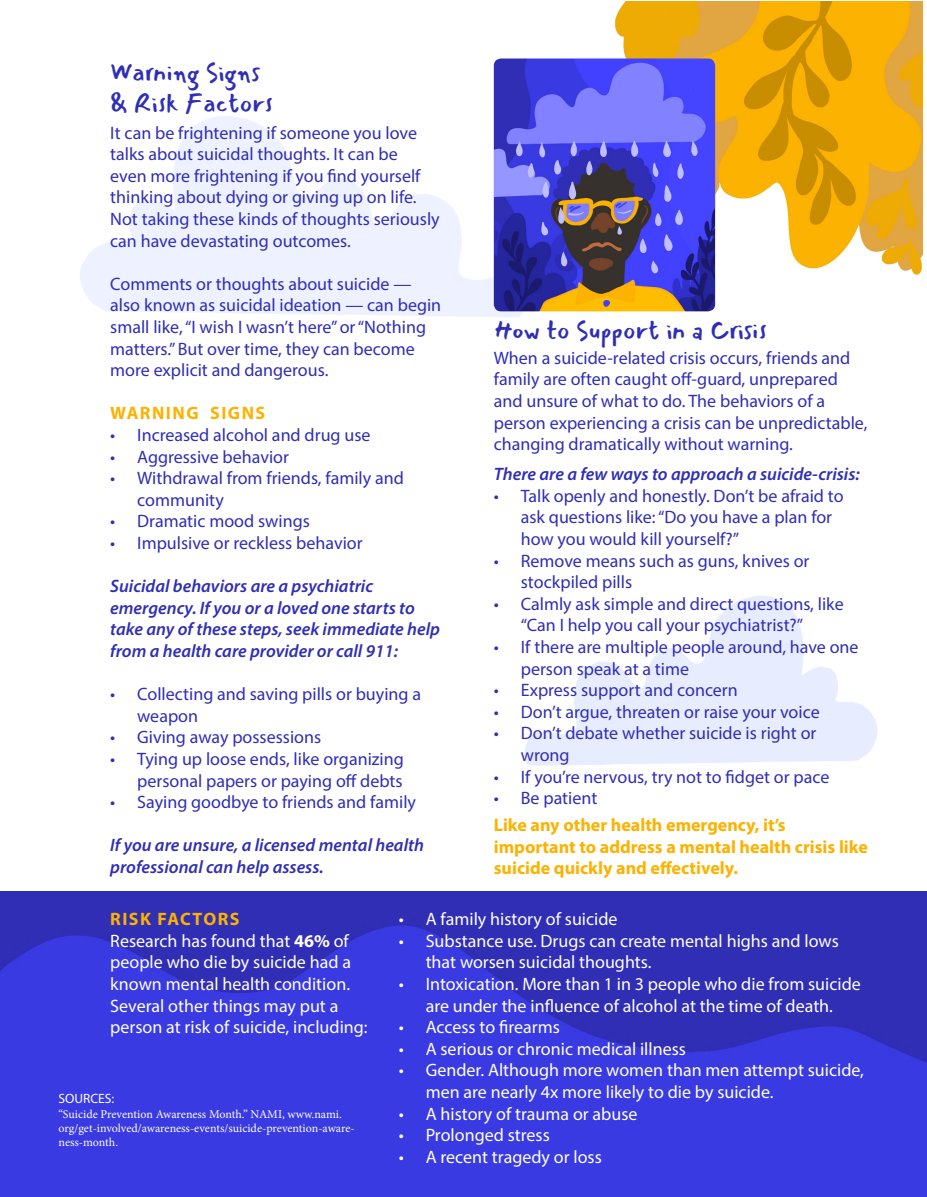
<style>
.page{position:relative;width:927px;height:1197px;background:#fff}
.page>*{position:absolute;margin:0;border:0;box-sizing:border-box;transform-origin:0 0}
.t1{font:25.5px "Mansalva";color:#302eb5}
.t2{font:18px/21.6px "Myriad Pro";color:#302eb5}
.t3{font:18px/21.6px "Myriad Pro";color:#fff}
.t4{font:italic 600 18px/21.6px "Myriad Pro";color:#302eb5}
.t5{font:700 18px/21.6px "Myriad Pro";color:#fcb201}
.t6{font:700 18px "Myriad Pro";letter-spacing:.08em;color:#fcb201}
.t7{font:13.5px "Myriad Pro";color:#fff}
.t8{font:12px/14.4px "Minion Pro";letter-spacing:-.005em;color:#fff}
.s1{font-weight:700}
</style>
<div class="page">
<img style="left:493px;top:1px;width:429px;height:311px">
<img style="left:0;top:892px;width:927px;height:305px">
<svg style="left:80px;top:116px;width:445px;height:201px;fill:#eef1ff"></svg>
<svg style="left:524px;top:595px;width:354px;height:171px;fill:#e8ecff"></svg>
<img style="left:494px;top:58px;width:221px;height:253px">
<p class="t1" style="left:110px;top:53px;width:151px">Warning Signs</p>
<p class="t1" style="left:110px;top:83px;width:165px">&amp; Risk Factors</p>
<p class="t2" style="left:110px;top:121px;width:331px">It can be frightening if someone you love talks about suicidal thoughts. It can be<br>even more frightening if you find yourself thinking about dying or giving up on life.<br>Not taking these kinds of thoughts seriously can have devastating outcomes.</p>
<p class="t2" style="left:110px;top:273px;width:332px">Comments or thoughts about suicide — also known as suicidal ideation — can begin small like, “I wish I wasn’t here” or “Nothing matters.” But over time, they can become more explicit and dangerous.</p>
<p class="t6" style="left:110px;top:402px;width:156px">WARNING SIGNS</p>
<p class="t2" style="left:110px;top:424px;width:262px">• Increased alcohol and drug use</p>
<p class="t2" style="left:110px;top:445px;width:180px">• Aggressive behavior</p>
<p class="t2" style="left:137px;top:467px;width:268px;text-indent:-27px">• Withdrawal from friends, family and community</p>
<p class="t2" style="left:110px;top:510px;width:201px">• Dramatic mood swings</p>
<p class="t2" style="left:110px;top:532px;width:254px">• Impulsive or reckless behavior</p>
<p class="t4" style="left:110px;top:575px;width:331px">Suicidal behaviors are a psychiatric emergency. If you or a loved one starts to take any of these steps, seek immediate help from a health care provider or call 911:</p>
<p class="t2" style="left:137px;top:683px;width:285px;text-indent:-27px">• Collecting and saving pills or buying a weapon</p>
<p class="t2" style="left:110px;top:726px;width:212px">• Giving away possessions</p>
<p class="t2" style="left:110px;top:748px;width:295px;text-align:right">• Tying up loose ends, like organizing personal papers or paying off debts</p>
<p class="t2" style="left:110px;top:791px;width:307px">• Saying goodbye to friends and family</p>
<p class="t4" style="left:110px;top:834px;width:315px">If you are unsure, a licensed mental health professional can help assess.</p>
<p class="t1" style="left:494px;top:311px;width:275px">How to Support in a Crisis</p>
<p class="t2" style="left:494px;top:347px;width:375px">When a suicide-related crisis occurs, friends and family are often caught off-guard, unprepared and unsure of what to do. The behaviors of a person experiencing a crisis can be unpredictable, changing dramatically without warning.</p>
<p class="t4" style="left:494px;top:463px;width:368px">There are a few ways to approach a suicide-crisis:</p>
<p class="t2" style="left:521px;top:485px;width:324px;text-indent:-27px">• Talk openly and honestly. Don’t be afraid to ask questions like: “Do you have a plan for how you would kill yourself?”</p>
<p class="t2" style="left:521px;top:549px;width:290px;text-indent:-27px">• Remove means such as guns, knives or stockpiled pills</p>
<p class="t2" style="left:521px;top:593px;width:324px;text-indent:-27px">• Calmly ask simple and direct questions, like “Can I help you call your psychiatrist?”</p>
<p class="t2" style="left:521px;top:636px;width:339px;text-indent:-27px">• If there are multiple people around, have one person speak at a time</p>
<p class="t2" style="left:494px;top:679px;width:246px">• Express support and concern</p>
<p class="t2" style="left:494px;top:701px;width:327px">• Don’t argue, threaten or raise your voice</p>
<p class="t2" style="left:521px;top:722px;width:297px;text-indent:-27px">• Don’t debate whether suicide is right or wrong</p>
<p class="t2" style="left:494px;top:765px;width:337px">• If you’re nervous, try not to fidget or pace</p>
<p class="t2" style="left:494px;top:787px;width:105px">• Be patient</p>
<p class="t5" style="left:494px;top:814px;width:376px">Like any other health emergency, it’s important to address a mental health crisis like suicide quickly and effectively.</p>
<p class="t6" style="left:110px;top:907px;width:131px">RISK FACTORS</p>
<p class="t3" style="left:110px;top:930px;width:259px">Research has found that <span class="s1">46%</span> of people who die by suicide had a known mental health condition.<br>Several other things may put a person at risk of suicide, including:</p>
<p class="t7" style="left:58px;top:1090px;width:57px">SOURCES:</p>
<p class="t8" style="left:58px;top:1107px;width:298px">“Suicide Prevention Awareness Month.” NAMI, www.nami. org/get-involved/awareness-events/suicide-prevention-aware&shy;ness-month.</p>
<p class="t3" style="left:399px;top:908px;width:220px">• A family history of suicide</p>
<p class="t3" style="left:426px;top:930px;width:415px;text-indent:-27px">• Substance use. Drugs can create mental highs and lows that worsen suicidal thoughts.</p>
<p class="t3" style="left:399px;top:973px;width:464px;text-align:center">• Intoxication. More than 1 in 3 people who die from suicide are under the influence of alcohol at the time of death.</p>
<p class="t3" style="left:399px;top:1016px;width:163px">• Access to firearms</p>
<p class="t3" style="left:399px;top:1038px;width:289px">• A serious or chronic medical illness</p>
<p class="t3" style="left:426px;top:1059px;width:440px;text-indent:-27px">• Gender. Although more women than men attempt suicide, men are nearly 4x more likely to die by suicide.</p>
<p class="t3" style="left:399px;top:1102px;width:240px">• A history of trauma or abuse</p>
<p class="t3" style="left:399px;top:1124px;width:153px">• Prolonged stress</p>
<p class="t3" style="left:399px;top:1146px;width:205px">• A recent tragedy or loss</p>
</div>
